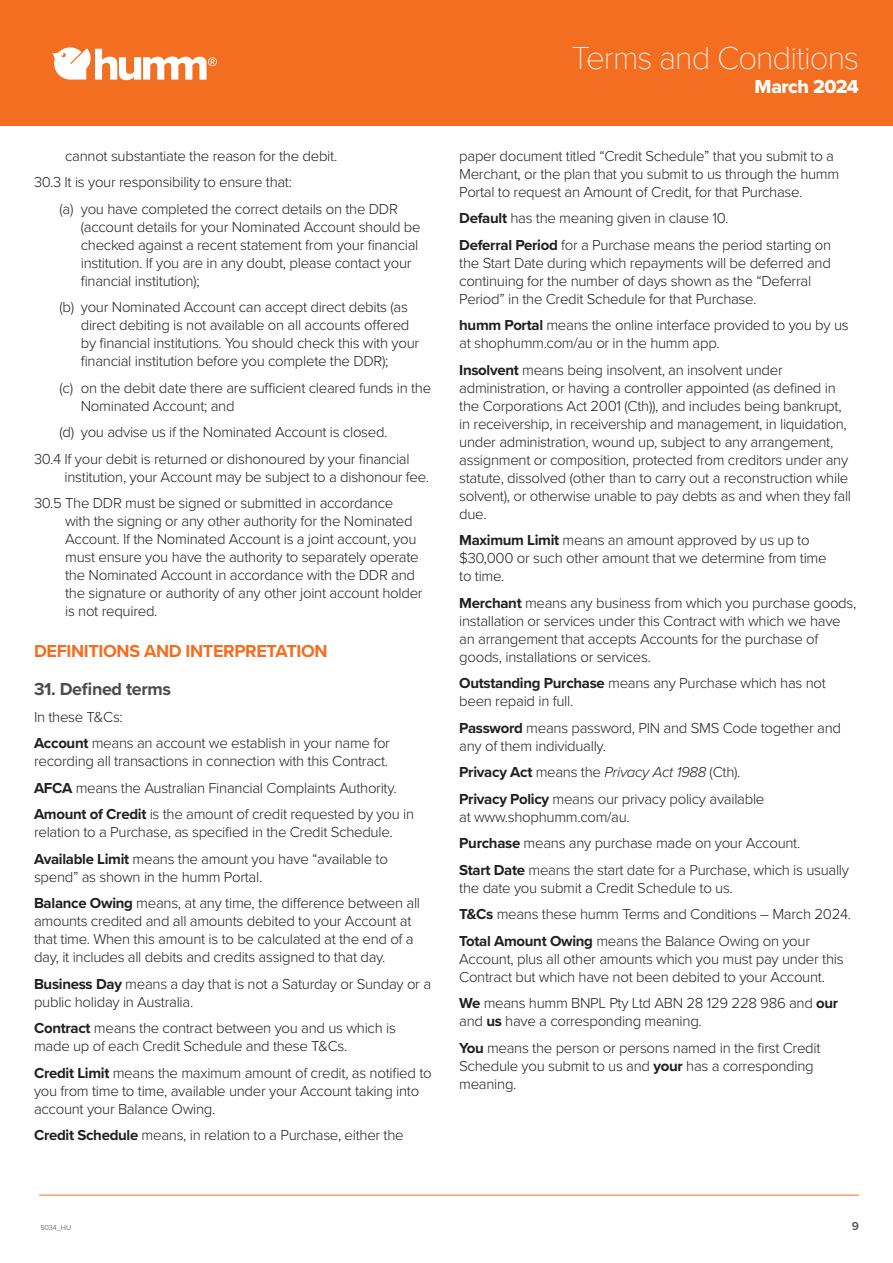
<style>
.page{position:relative;width:893px;height:1263px;background:#fff}
.page>*{position:absolute;margin:0;border:0;box-sizing:border-box;transform-origin:0 0}
.t1{font:100 33px "Proxima Nova T";letter-spacing:-.03em;color:#fff}
.t2{font:19.5px "Proxima Nova Extrabld";letter-spacing:-.03em;color:#fff}
.t3{font:700 18px "Proxima Nova";letter-spacing:-.02em;color:#f36e21}
.t4{font:700 18px "Proxima Nova";letter-spacing:-.02em;color:#4b4c4d}
.t5{font:300 15px/18px "Proxima Nova";letter-spacing:-.02em;color:#231f20}
.t6{font:600 12px "Proxima Nova";color:#4b4c4d}
.t7{font:300 7.5px "Proxima Nova";letter-spacing:-.02em;color:#464848}
.s1{font-weight:700}
.s2{font-style:italic}
</style>
<div class="page">
<div style="left:0;top:0;width:893px;height:125px;background:#f36e21"></div>
<hr style="left:39px;top:1195px;width:820px;height:1px;background:#f36e21">
<svg style="left:52px;top:47px;width:165px;height:33px"></svg>
<p class="t5" style="left:34px;top:142px;width:305px;line-height:26.5px;text-indent:31px">cannot substantiate the reason for the debit.<br>30.3 It is your responsibility to ensure that:</p>
<p class="t5" style="left:81px;top:199px;width:341px;text-indent:-21px">(a) you have completed the correct details on the DDR (account details for your Nominated Account should be checked against a recent statement from your financial institution. If you are in any doubt, please contact your financial institution);</p>
<p class="t5" style="left:81px;top:297px;width:340px;text-indent:-21px">(b) your Nominated Account can accept direct debits (as direct debiting is not available on all accounts offered by financial institutions. You should check this with your financial institution before you complete the DDR);</p>
<p class="t5" style="left:81px;top:378px;width:352px;text-indent:-21px">(c) on the debit date there are sufficient cleared funds in the<br>Nominated Account; and</p>
<p class="t5" style="left:34px;top:418px;width:377px;line-height:26.5px;text-align:center">(d) you advise us if the Nominated Account is closed.<br>30.4 If your debit is returned or dishonoured by your financial</p>
<p class="t5" style="left:34px;top:463px;width:397px;line-height:26.5px;text-indent:31px">institution, your Account may be subject to a dishonour fee.<br>30.5 The DDR must be signed or submitted in accordance</p>
<p class="t5" style="left:65px;top:511px;width:359px">with the signing or any other authority for the Nominated Account. If the Nominated Account is a joint account, you must ensure you have the authority to separately operate the Nominated Account in accordance with the DDR and the signature or authority of any other joint account holder is not required.</p>
<p class="t3" style="left:34px;top:638px;width:295px">DEFINITIONS AND INTERPRETATION</p>
<p class="t4" style="left:34px;top:676px;width:139px">31. Defined terms</p>
<p class="t5" style="left:34px;top:702px;width:358px;line-height:26.5px">In these T&amp;Cs:<br><span class="s1">Account</span> means an account we establish in your name for</p>
<p class="t5" style="left:34px;top:747px;width:382px;line-height:26.5px">recording all transactions in connection with this Contract.<br><span class="s1">AFCA</span> means the Australian Financial Complaints Authority.<br><span class="s1">Amount of Credit</span> is the amount of credit requested by you in</p>
<p class="t5" style="left:34px;top:818px;width:360px;line-height:26.5px">relation to a Purchase, as specified in the Credit Schedule.<br><span class="s1">Available Limit</span> means the amount you have “available to</p>
<p class="t5" style="left:34px;top:862px;width:388px;line-height:26.5px">spend” as shown in the humm Portal.<br><span class="s1">Balance Owing</span> means, at any time, the difference between all</p>
<p class="t5" style="left:34px;top:911px;width:381px">amounts credited and all amounts debited to your Account at that time. When this amount is to be calculated at the end of a day, it includes all debits and credits assigned to that day.</p>
<p class="t5" style="left:34px;top:974px;width:399px"><span class="s1">Business Day</span> means a day that is not a Saturday or Sunday or a public holiday in Australia.</p>
<p class="t5" style="left:34px;top:1018px;width:363px"><span class="s1">Contract</span> means the contract between you and us which is made up of each Credit Schedule and these T&amp;Cs.</p>
<p class="t5" style="left:34px;top:1063px;width:399px"><span class="s1">Credit Limit</span> means the maximum amount of credit, as notified to you from time to time, available under your Account taking into account your Balance Owing.</p>
<p class="t5" style="left:34px;top:1125px;width:371px"><span class="s1">Credit Schedule</span> means, in relation to a Purchase, either the</p>
<h1 class="t1" style="left:572px;top:33px;width:289px">Terms and Conditions</h1>
<h2 class="t2" style="left:755px;top:72px;width:106px">March 2024</h2>
<p class="t5" style="left:459px;top:146px;width:382px">paper document titled “Credit Schedule” that you submit to a<br>Merchant, or the plan that you submit to us through the humm<br>Portal to request an Amount of Credit, for that Purchase.</p>
<p class="t5" style="left:459px;top:204px;width:374px;line-height:26.5px"><span class="s1">Default</span> has the meaning given in clause 10.<br><span class="s1">Deferral Period</span> for a Purchase means the period starting on</p>
<p class="t5" style="left:459px;top:253px;width:373px">the Start Date during which repayments will be deferred and continuing for the number of days shown as the “Deferral<br>Period” in the Credit Schedule for that Purchase.</p>
<p class="t5" style="left:459px;top:315px;width:391px"><span class="s1">humm Portal</span> means the online interface provided to you by us at shophumm.com/au or in the humm app.</p>
<p class="t5" style="left:459px;top:360px;width:393px"><span class="s1">Insolvent</span> means being insolvent, an insolvent under administration, or having a controller appointed (as defined in the Corporations Act 2001 (Cth)), and includes being bankrupt, in receivership, in receivership and management, in liquidation, under administration, wound up, subject to any arrangement, assignment or composition, protected from creditors under any statute, dissolved (other than to carry out a reconstruction while solvent), or otherwise unable to pay debts as and when they fall due.</p>
<p class="t5" style="left:459px;top:530px;width:369px"><span class="s1">Maximum Limit</span> means an amount approved by us up to $30,000 or such other amount that we determine from time to time.</p>
<p class="t5" style="left:459px;top:593px;width:399px"><span class="s1">Merchant</span> means any business from which you purchase goods, installation or services under this Contract with which we have an arrangement that accepts Accounts for the purchase of goods, installations or services.</p>
<p class="t5" style="left:459px;top:673px;width:368px"><span class="s1">Outstanding Purchase</span> means any Purchase which has not been repaid in full.</p>
<p class="t5" style="left:459px;top:718px;width:383px"><span class="s1">Password</span> means password, PIN and SMS Code together and any of them individually.</p>
<p class="t5" style="left:459px;top:758px;width:307px;line-height:26.5px"><span class="s1">Privacy Act</span> means the <span class="s2">Privacy Act 1988</span> (Cth).<br><span class="s1">Privacy Policy</span> means our privacy policy available</p>
<p class="t5" style="left:459px;top:803px;width:391px;line-height:26.5px">at www.shophumm.com/au.<br><span class="s1">Purchase</span> means any purchase made on your Account.<br><span class="s1">Start Date</span> means the start date for a Purchase, which is usually</p>
<p class="t5" style="left:459px;top:874px;width:393px;line-height:26.5px">the date you submit a Credit Schedule to us.<br><span class="s1">T&amp;Cs</span> means these humm Terms and Conditions – March 2024.<br><span class="s1">Total Amount Owing</span> means the Balance Owing on your</p>
<p class="t5" style="left:459px;top:949px;width:386px">Account, plus all other amounts which you must pay under this<br>Contract but which have not been debited to your Account.</p>
<p class="t5" style="left:459px;top:993px;width:381px"><span class="s1">We</span> means humm BNPL Pty Ltd ABN 28 129 228 986 and <span class="s1">our </span>and <span class="s1">us</span> have a corresponding meaning.</p>
<p class="t5" style="left:459px;top:1038px;width:363px"><span class="s1">You</span> means the person or persons named in the first Credit<br>Schedule you submit to us and <span class="s1">your</span> has a corresponding meaning.</p>
<p class="t7" style="left:40px;top:1222px;width:32px">5034_HU</p>
<p class="t6" style="left:852px;top:1217px;width:9px">9</p>
</div>
